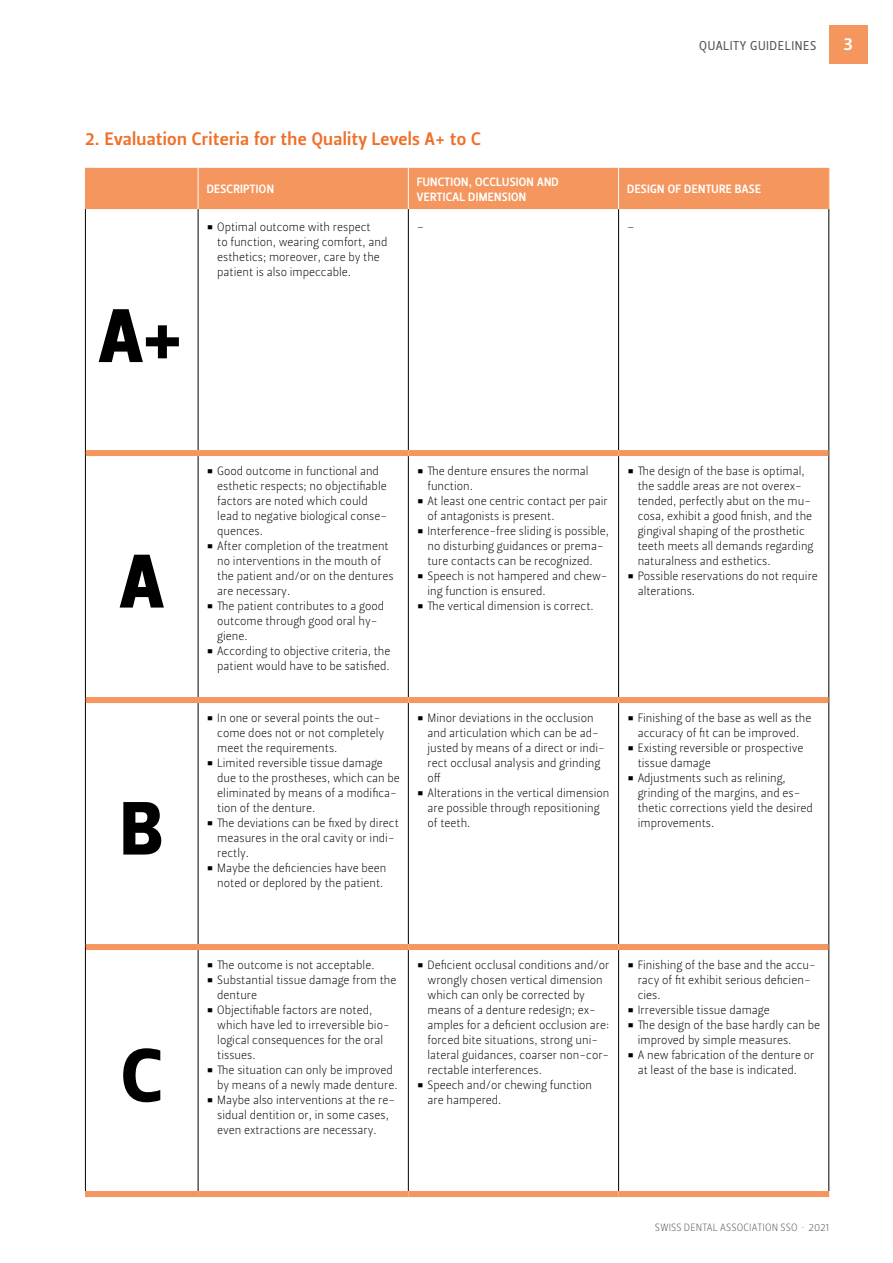
<style>
.page{position:relative;width:893px;height:1263px;background:#fff}
.page>*{position:absolute;margin:0;border:0;box-sizing:border-box;transform-origin:0 0}
.t1{font:75px "Leitura Sans Grot 4";color:#000}
.t2{font:18px "Leitura Sans Grot 3";letter-spacing:.02em;color:#ef7028}
.t3{font:18px "Leitura Sans Grot 3";color:#fff}
.t4{font:12.75px "Leitura Sans Grot 2";letter-spacing:.045em;color:#555756}
.t5{font:12px/15px "Leitura Sans Grot 1";color:#000}
.t6{font:12px/15px "Leitura Sans Grot 3";letter-spacing:.025em;color:#fff}
.t7{font:10.5px "Leitura Sans Grot 1";letter-spacing:.015em;color:#555756}
.s1{font-family:"Leitura Sans Grot 3";font-size:27px}
</style>
<div class="page">
<div style="left:829px;top:26px;width:38px;height:38px;background:#f4965d"></div>
<div style="left:86px;top:168px;width:742px;height:41px;background:#f4965d"></div>
<hr style="left:408px;top:168px;width:1px;height:41px;background:#fff">
<hr style="left:408px;top:209px;width:1px;height:241px;background:#000">
<hr style="left:618px;top:209px;width:1px;height:241px;background:#000">
<hr style="left:828px;top:209px;width:1px;height:244px;background:#000">
<hr style="left:408px;top:456px;width:1px;height:241px;background:#000">
<hr style="left:618px;top:456px;width:1px;height:241px;background:#000">
<hr style="left:828px;top:453px;width:1px;height:247px;background:#000">
<hr style="left:408px;top:703px;width:1px;height:241px;background:#000">
<hr style="left:618px;top:703px;width:1px;height:241px;background:#000">
<hr style="left:828px;top:700px;width:1px;height:247px;background:#000">
<hr style="left:408px;top:950px;width:1px;height:241px;background:#000">
<hr style="left:618px;top:950px;width:1px;height:241px;background:#000">
<hr style="left:828px;top:947px;width:1px;height:244px;background:#000">
<hr style="left:828px;top:168px;width:1px;height:41px;background:#f4965d">
<hr style="left:198px;top:168px;width:1px;height:41px;background:#fff">
<hr style="left:85px;top:209px;width:1px;height:244px;background:#000">
<hr style="left:198px;top:209px;width:1px;height:241px;background:#000">
<hr style="left:85px;top:453px;width:1px;height:247px;background:#000">
<hr style="left:198px;top:456px;width:1px;height:241px;background:#000">
<hr style="left:85px;top:700px;width:1px;height:247px;background:#000">
<hr style="left:198px;top:703px;width:1px;height:241px;background:#000">
<hr style="left:198px;top:950px;width:1px;height:241px;background:#000">
<div style="left:86px;top:450px;width:112px;height:6px;background:#f4965d"></div>
<div style="left:198px;top:450px;width:210px;height:6px;background:#f4965d"></div>
<div style="left:408px;top:450px;width:211px;height:6px;background:#f4965d"></div>
<div style="left:619px;top:450px;width:209px;height:6px;background:#f4965d"></div>
<div style="left:86px;top:697px;width:112px;height:6px;background:#f4965d"></div>
<div style="left:198px;top:697px;width:210px;height:6px;background:#f4965d"></div>
<div style="left:408px;top:697px;width:211px;height:6px;background:#f4965d"></div>
<div style="left:619px;top:697px;width:209px;height:6px;background:#f4965d"></div>
<div style="left:86px;top:944px;width:112px;height:6px;background:#f4965d"></div>
<div style="left:198px;top:944px;width:210px;height:6px;background:#f4965d"></div>
<div style="left:408px;top:944px;width:211px;height:6px;background:#f4965d"></div>
<div style="left:619px;top:944px;width:209px;height:6px;background:#f4965d"></div>
<hr style="left:85px;top:947px;width:1px;height:244px;background:#000">
<div style="left:85px;top:1191px;width:113px;height:6px;background:#f4965d"></div>
<div style="left:198px;top:1191px;width:210px;height:6px;background:#f4965d"></div>
<div style="left:408px;top:1191px;width:211px;height:6px;background:#f4965d"></div>
<div style="left:619px;top:1191px;width:210px;height:6px;background:#f4965d"></div>
<hr style="left:618px;top:168px;width:1px;height:41px;background:#fff">
<hr style="left:85px;top:168px;width:1px;height:41px;background:#f4965d">
<p class="t4" style="left:699px;top:38px;width:119px">QUALITY GUIDELINES</p>
<h2 class="t3" style="left:843px;top:34px;width:11px">3</h2>
<h2 class="t2" style="left:85px;top:128px;width:397px">2. Evaluation Criteria for the Quality Levels A+ to C</h2>
<p class="t6" style="left:207px;top:182px;width:69px">DESCRIPTION</p>
<p class="t6" style="left:417px;top:174px;width:143px">FUNCTION, OCCLUSION AND<br>VERTICAL DIMENSION</p>
<p class="t6" style="left:627px;top:182px;width:135px">DESIGN OF DENTURE BASE</p>
<h1 class="t1" style="left:100px;top:292px;width:85px">A+</h1>
<p class="t5" style="left:217px;top:220px;width:172px;text-indent:-11px"><span class="s1">•</span> Optimal outcome with respect<br>to function, wearing comfort, and esthetics; moreover, care by the patient is also impeccable.</p>
<p class="t5" style="left:417px;top:220px;width:9px">–</p>
<p class="t5" style="left:627px;top:220px;width:9px">–</p>
<h1 class="t1" style="left:121px;top:537px;width:43px">A</h1>
<h1 class="t1" style="left:121px;top:784px;width:43px">B</h1>
<h1 class="t1" style="left:122px;top:1031px;width:42px">C</h1>
<p class="t5" style="left:217px;top:464px;width:171px;text-indent:-11px"><span class="s1">•</span> Good outcome in functional and esthetic respects; no objectifiable factors are noted which could lead to negative biological conse&shy;quences.</p>
<p class="t5" style="left:217px;top:539px;width:178px;text-indent:-11px"><span class="s1">•</span> After completion of the treatment no interventions in the mouth of the patient and/or on the dentures are necessary.</p>
<p class="t5" style="left:217px;top:599px;width:168px;text-indent:-11px"><span class="s1">•</span> The patient contributes to a good outcome through good oral hy&shy;giene.</p>
<p class="t5" style="left:207px;top:644px;width:185px;text-align:right"><span class="s1">•</span> According to objective criteria, the patient would have to be satisfied.</p>
<p class="t5" style="left:217px;top:711px;width:168px;text-indent:-11px"><span class="s1">•</span> In one or several points the out&shy;come does not or not completely meet the requirements.</p>
<p class="t5" style="left:217px;top:756px;width:184px;text-indent:-11px"><span class="s1">•</span> Limited reversible tissue damage due to the prostheses, which can be eliminated by means of a modifica&shy;tion of the denture.</p>
<p class="t5" style="left:217px;top:816px;width:183px;text-indent:-11px"><span class="s1">•</span> The deviations can be fixed by direct measures in the oral cavity or indi&shy;rectly.</p>
<p class="t5" style="left:207px;top:861px;width:181px;text-align:right"><span class="s1">•</span> Maybe the deficiencies have been noted or deplored by the patient.</p>
<p class="t5" style="left:427px;top:464px;width:163px;text-indent:-11px"><span class="s1">•</span> The denture ensures the normal function.</p>
<p class="t5" style="left:427px;top:494px;width:182px;text-indent:-11px"><span class="s1">•</span> At least one centric contact per pair of antagonists is present.</p>
<p class="t5" style="left:417px;top:524px;width:194px;text-align:center"><span class="s1">•</span> Interference-free sliding is possible, no disturbing guidances or prema&shy;ture contacts can be recognized.</p>
<p class="t5" style="left:427px;top:569px;width:182px;text-indent:-11px"><span class="s1">•</span> Speech is not hampered and chew&shy;ing function is ensured.</p>
<p class="t5" style="left:417px;top:599px;width:178px"><span class="s1">•</span> The vertical dimension is correct.</p>
<p class="t5" style="left:427px;top:711px;width:179px;text-indent:-11px"><span class="s1">•</span> Minor deviations in the occlusion and articulation which can be ad&shy;justed by means of a direct or indi&shy;rect occlusal analysis and grinding off</p>
<p class="t5" style="left:427px;top:786px;width:184px;text-indent:-11px"><span class="s1">•</span> Alterations in the vertical dimension are possible through repositioning of teeth.</p>
<p class="t5" style="left:638px;top:464px;width:177px;text-indent:-11px"><span class="s1">•</span> The design of the base is optimal, the saddle areas are not overex&shy;tended, perfectly abut on the mu&shy;cosa, exhibit a good finish, and the gingival shaping of the prosthetic teeth meets all demands regarding naturalness and esthetics.</p>
<p class="t5" style="left:638px;top:569px;width:182px;text-indent:-11px"><span class="s1">•</span> Possible reservations do not require alterations.</p>
<p class="t5" style="left:627px;top:711px;width:186px;text-align:center"><span class="s1">•</span> Finishing of the base as well as the accuracy of fit can be improved.</p>
<p class="t5" style="left:638px;top:741px;width:167px;text-indent:-11px"><span class="s1">•</span> Existing reversible or prospective tissue damage</p>
<p class="t5" style="left:638px;top:771px;width:177px;text-indent:-11px"><span class="s1">•</span> Adjustments such as relining, grinding of the margins, and es&shy;thetic corrections yield the desired improvements.</p>
<p class="t5" style="left:207px;top:957px;width:169px"><span class="s1">•</span> The outcome is not acceptable.</p>
<p class="t5" style="left:217px;top:972px;width:181px;text-indent:-11px"><span class="s1">•</span> Substantial tissue damage from the denture</p>
<p class="t5" style="left:217px;top:1002px;width:174px;text-indent:-11px"><span class="s1">•</span> Objectifiable factors are noted, which have led to irreversible bio&shy;logical consequences for the oral tissues.</p>
<p class="t5" style="left:217px;top:1062px;width:182px;text-indent:-11px"><span class="s1">•</span> The situation can only be improved by means of a newly made denture.</p>
<p class="t5" style="left:217px;top:1092px;width:179px;text-indent:-11px"><span class="s1">•</span> Maybe also interventions at the re&shy;sidual dentition or, in some cases, even extractions are necessary.</p>
<p class="t5" style="left:427px;top:957px;width:184px;text-indent:-11px"><span class="s1">•</span> Deficient occlusal conditions and/or wrongly chosen vertical dimension which can only be corrected by means of a denture redesign; ex&shy;amples for a deficient occlusion are: forced bite situations, strong uni&shy;lateral guidances, coarser non-cor&shy;rectable interferences.</p>
<p class="t5" style="left:427px;top:1077px;width:166px;text-indent:-11px"><span class="s1">•</span> Speech and/or chewing function are hampered.</p>
<p class="t5" style="left:638px;top:957px;width:180px;text-indent:-11px"><span class="s1">•</span> Finishing of the base and the accu&shy;racy of fit exhibit serious deficien&shy;cies.</p>
<p class="t5" style="left:627px;top:1002px;width:144px"><span class="s1">•</span> Irreversible tissue damage</p>
<p class="t5" style="left:638px;top:1017px;width:184px;text-indent:-11px"><span class="s1">•</span> The design of the base hardly can be improved by simple measures.</p>
<p class="t5" style="left:627px;top:1047px;width:189px;text-align:center"><span class="s1">•</span> A new fabrication of the denture or at least of the base is indicated.</p>
<p class="t7" style="left:655px;top:1222px;width:176px">SWISS DENTAL ASSOCIATION SSO 2021</p>
</div>
